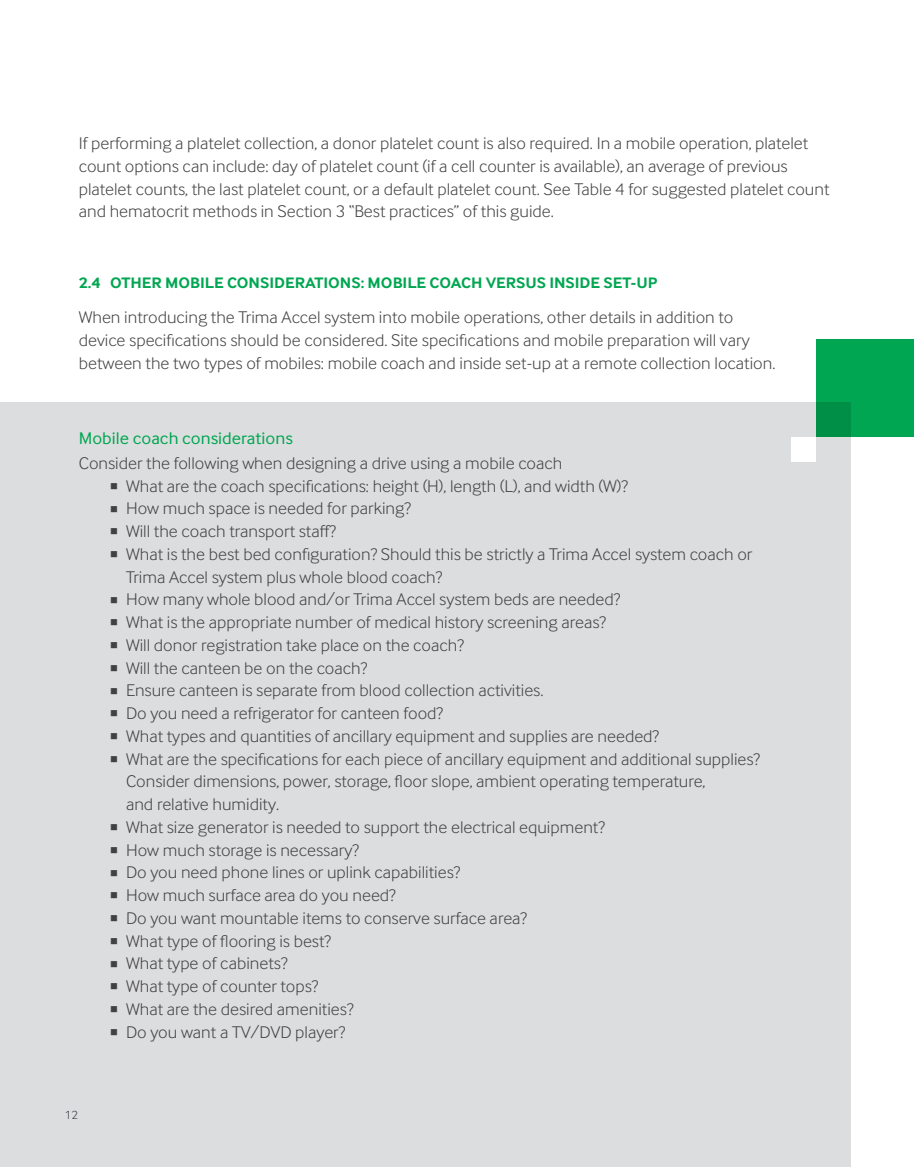
<style>
.page{position:relative;width:914px;height:1167px;background:#fff}
.page>*{position:absolute;margin:0;border:0;box-sizing:border-box;transform-origin:0 0}
.t1{font:300 17.5px/22.8px "Terumo BCT";color:#414042}
.t2{font:700 15.75px "Terumo BCT";color:#00a651}
.t3{font:300 12.25px "Terumo BCT";color:#3c454f}
.s1{font-weight:400;color:#00a651}
</style>
<div class="page">
<div style="left:816px;top:339px;width:98px;height:98px;background:#00a651"></div>
<div style="left:0;top:402px;width:850px;height:765px;background:#dcddde"></div>
<div style="left:791px;top:437px;width:25px;height:24px;background:#fff"></div>
<p class="t1" style="left:79px;top:132px;width:752px">If performing a platelet collection, a donor platelet count is also required. In a mobile operation, platelet count options can include: day of platelet count (if a cell counter is available), an average of previous platelet counts, the last platelet count, or a default platelet count. See Table 4 for suggested platelet count and hematocrit methods in Section 3 “Best practices” of this guide.</p>
<p class="t2" style="left:79px;top:274px;width:578px">2.4 OTHER MOBI LE CONSI DERATIONS: MOBI LE COACH VERSUS INSI DE SET-UP</p>
<p class="t1" style="left:79px;top:306px;width:698px">When introducing the Trima Accel system into mobile operations, other details in addition to device specifications should be considered. Site specifications and mobile preparation will vary between the two types of mobiles: mobile coach and inside set-up at a remote collection location.</p>
<p class="t1" style="left:79px;top:425px;width:485px;line-height:25.2px"><span class="s1">Mobile coach considerations<br></span>Consider the following when designing a drive using a mobile coach</p>
<p class="t1" style="left:110px;top:474px;width:519px">■ What are the coach specifications: height (H), length (L), and width (W)?</p>
<p class="t1" style="left:110px;top:497px;width:302px">■ How much space is needed for parking?</p>
<p class="t1" style="left:110px;top:520px;width:227px">■ Will the coach transport staff?</p>
<p class="t1" style="left:126px;top:542px;width:628px;text-indent:-16px">■ What is the best bed configuration? Should this be strictly a Trima Accel system coach or<br>Trima Accel system plus whole blood coach?</p>
<p class="t1" style="left:110px;top:588px;width:511px">■ How many whole blood and/or Trima Accel system beds are needed?</p>
<p class="t1" style="left:110px;top:611px;width:497px">■ What is the appropriate number of medical history screening areas?</p>
<p class="t1" style="left:110px;top:633px;width:355px">■ Will donor registration take place on the coach?</p>
<p class="t1" style="left:110px;top:656px;width:258px">■ Will the canteen be on the coach?</p>
<p class="t1" style="left:110px;top:679px;width:435px">■ Ensure canteen is separate from blood collection activities.</p>
<p class="t1" style="left:110px;top:702px;width:334px">■ Do you need a refrigerator for canteen food?</p>
<p class="t1" style="left:110px;top:724px;width:550px">■ What types and quantities of ancillary equipment and supplies are needed?</p>
<p class="t1" style="left:126px;top:747px;width:635px;text-indent:-16px">■ What are the specifications for each piece of ancillary equipment and additional supplies?<br>Consider dimensions, power, storage, floor slope, ambient operating temperature,<br>and relative humidity.</p>
<p class="t1" style="left:110px;top:815px;width:496px">■ What size generator is needed to support the electrical equipment?</p>
<p class="t1" style="left:110px;top:838px;width:250px">■ How much storage is necessary?</p>
<p class="t1" style="left:110px;top:861px;width:351px">■ Do you need phone lines or uplink capabilities?</p>
<p class="t1" style="left:110px;top:884px;width:287px">■ How much surface area do you need?</p>
<p class="t1" style="left:110px;top:906px;width:418px">■ Do you want mountable items to conserve surface area?</p>
<p class="t1" style="left:110px;top:929px;width:222px">■ What type of flooring is best?</p>
<p class="t1" style="left:110px;top:952px;width:179px">■ What type of cabinets?</p>
<p class="t1" style="left:110px;top:975px;width:210px">■ What type of counter tops?</p>
<p class="t1" style="left:110px;top:997px;width:245px">■ What are the desired amenities?</p>
<p class="t1" style="left:110px;top:1020px;width:236px">■ Do you want a TV/DVD player?</p>
<p class="t3" style="left:65px;top:1108px;width:15px">12</p>
</div>
